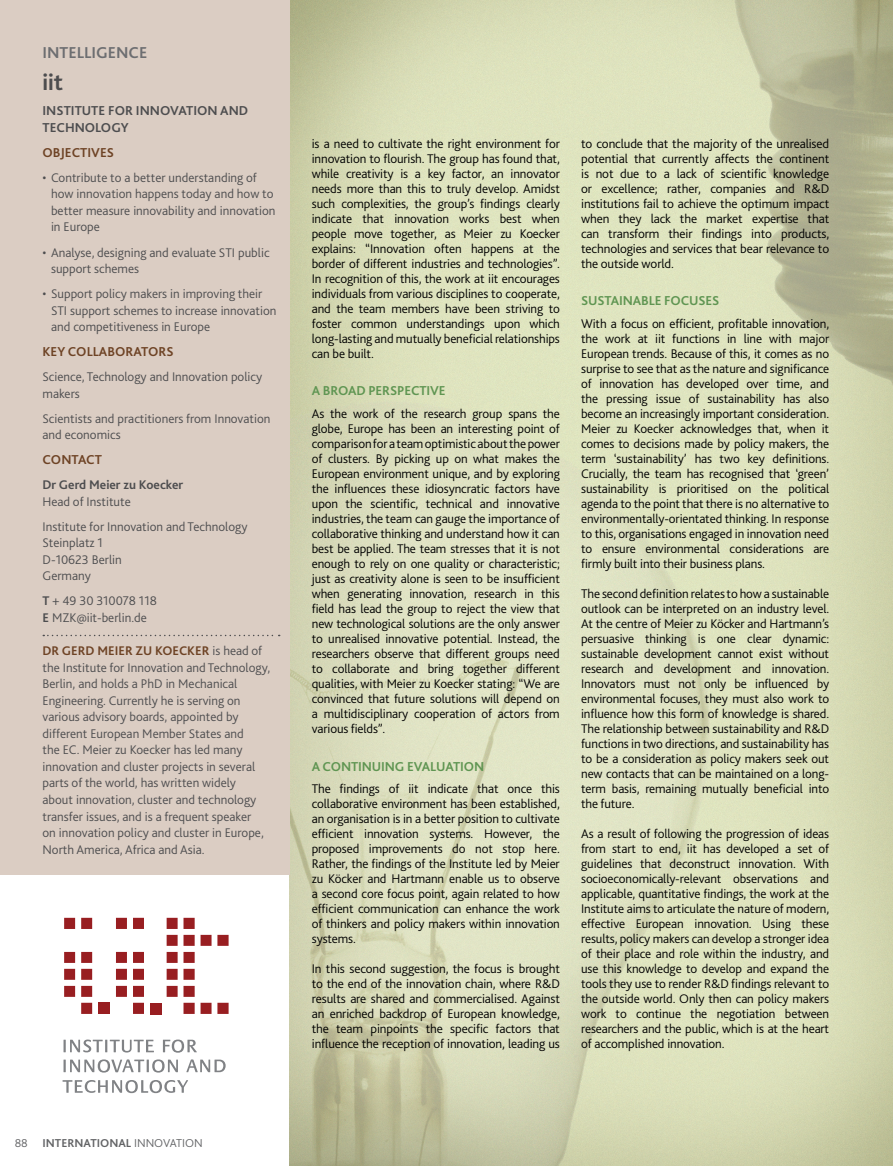
<style>
.page{position:relative;width:893px;height:1166px;background:#fff}
.page>*{position:absolute;margin:0;border:0;box-sizing:border-box;transform-origin:0 0}
.t1{font:700 24px "Bliss 2";color:#4d4d4f}
.t2{font:700 16.5px "Bliss 2";color:#6d6e71}
.t3{font:700 13.5px "Bliss 2";letter-spacing:-.01em;color:#5f9552}
.t4{font:700 13.5px/16.5px "Bliss 2";color:#4d4d4f}
.t5{font:700 13.5px "Bliss 2";color:#6e4325}
.t6{font:300 13.2px/15px "Bliss 2";letter-spacing:-.01em;color:#000;text-align:justify}
.t7{font:300 13.2px/16.5px "Bliss 2";color:#4d4d4f}
.t8{font:700 13.2px/16.5px "Bliss 2";color:#4d4d4f}
.t9{font:700 12px "Bliss 2";color:#636466}
.s1{font-weight:300}
.s2{font-weight:700}
.s3{font-weight:700;color:#6e4325}
</style>
<div class="page">
<img style="left:290px;top:0;width:603px;height:1165px">
<div style="left:0;top:0;width:290px;height:874px;background:#dbcdc3"></div>
<svg style="left:43px;top:634px;width:237px;height:2px"></svg>
<svg style="left:64px;top:1039px;width:90px;height:13px"></svg>
<svg style="left:163px;top:1039px;width:34px;height:13px"></svg>
<svg style="left:64px;top:1059px;width:114px;height:13px"></svg>
<svg style="left:186px;top:1059px;width:40px;height:12px"></svg>
<svg style="left:63px;top:1080px;width:125px;height:12px"></svg>
<svg style="left:64px;top:917px;width:28px;height:96px"></svg>
<svg style="left:116px;top:917px;width:28px;height:96px"></svg>
<svg style="left:167px;top:917px;width:62px;height:96px"></svg>
<div style="left:98px;top:1002px;width:11px;height:11px;background:#981e21"></div>
<div style="left:150px;top:1002px;width:11px;height:11px;background:#981e21"></div>
<p class="t2" style="left:43px;top:46px;width:106px">INTELLIGENCE</p>
<p class="t1" style="left:43px;top:73px;width:22px">iit</p>
<p class="t4" style="left:43px;top:104px;width:207px">INSTITUTE FOR INNOVATION AND<br>TECHNOLOGY</p>
<p class="t5" style="left:43px;top:147px;width:73px">OBJECTIVES</p>
<p class="t7" style="left:51px;top:170px;width:226px;text-indent:-9px">• Contribute to a better understanding of how innovation happens today and how to better measure innovability and innovation in Europe</p>
<p class="t7" style="left:51px;top:245px;width:220px;text-indent:-9px">• Analyse, designing and evaluate STI public support schemes</p>
<p class="t7" style="left:51px;top:286px;width:227px;text-indent:-9px">• Support policy makers in improving their<br>STI support schemes to increase innovation and competitiveness in Europe</p>
<p class="t5" style="left:43px;top:346px;width:133px">KEY COLLABORATORS</p>
<p class="t7" style="left:43px;top:369px;width:221px">Science, Technology and Innovation policy makers</p>
<p class="t7" style="left:43px;top:411px;width:229px">Scientists and practitioners from Innovation and economics</p>
<p class="t5" style="left:43px;top:454px;width:61px">CONTACT</p>
<p class="t8" style="left:43px;top:477px;width:142px">Dr Gerd Meier zu Koecker<br><span class="s1">Head of Institute</span></p>
<p class="t7" style="left:43px;top:519px;width:207px">Institute for Innovation and Technology<br>Steinplatz 1<br>D-10623 Berlin<br>Germany</p>
<p class="t7" style="left:43px;top:593px;width:116px"><span class="s2">T</span> + 49 30 310078 118<br><span class="s2">E</span> MZK@iit-berlin.de</p>
<p class="t7" style="left:43px;top:643px;width:229px"><span class="s3">DR GERD MEIER ZU KOECKER</span> is head of the Institute for Innovation and Technology, Berlin, and holds a PhD in Mechanical Engineering. Currently he is serving on various advisory boards, appointed by different European Member States and<br>the EC. Meier zu Koecker has led many innovation and cluster projects in several parts of the world, has written widely<br>about innovation, cluster and technology transfer issues, and is a frequent speaker<br>on innovation policy and cluster in Europe, North America, Africa and Asia.</p>
<p class="t9" style="left:15px;top:1137px;width:190px"><span class="s1">88</span> INTERNATIONAL <span class="s1">INNOVATION</span></p>
<p class="t6" style="left:312px;top:137px;width:250px">is a need to cultivate the right environment for innovation to flourish. The group has found that, while creativity is a key factor, an innovator needs more than this to truly develop. Amidst such complexities, the group’s findings clearly indicate that innovation works best when people move together, as Meier zu Koecker explains: “Innovation often happens at the border of different industries and technologies”.<br>In recognition of this, the work at iit encourages individuals from various disciplines to cooperate, and the team members have been striving to foster common understandings upon which long-lasting and mutually beneficial relationships can be built.</p>
<p class="t3" style="left:312px;top:385px;width:135px">A BROAD PERSPECTIVE</p>
<p class="t6" style="left:312px;top:407px;width:250px">As the work of the research group spans the globe, Europe has been an interesting point of comparison for a team optimistic about the power of clusters. By picking up on what makes the European environment unique, and by exploring the influences these idiosyncratic factors have upon the scientific, technical and innovative industries, the team can gauge the importance of collaborative thinking and understand how it can best be applied. The team stresses that it is not enough to rely on one quality or characteristic; just as creativity alone is seen to be insufficient when generating innovation, research in this field has lead the group to reject the view that new technological solutions are the only answer to unrealised innovative potential. Instead, the researchers observe that different groups need to collaborate and bring together different qualities, with Meier zu Koecker stating: “We are convinced that future solutions will depend on a multidisciplinary cooperation of actors from various fields”.</p>
<p class="t3" style="left:312px;top:760px;width:174px">A CONTINUING EVALUATION</p>
<p class="t6" style="left:312px;top:782px;width:250px">The findings of iit indicate that once this collaborative environment has been established, an organisation is in a better position to cultivate efficient innovation systems. However, the proposed improvements do not stop here.<br>Rather, the findings of the Institute led by Meier zu Köcker and Hartmann enable us to observe a second core focus point, again related to how efficient communication can enhance the work of thinkers and policy makers within innovation systems.</p>
<p class="t6" style="left:312px;top:962px;width:250px">In this second suggestion, the focus is brought to the end of the innovation chain, where R&amp;D results are shared and commercialised. Against an enriched backdrop of European knowledge, the team pinpoints the specific factors that influence the reception of innovation, leading us</p>
<p class="t6" style="left:581px;top:137px;width:250px">to conclude that the majority of the unrealised potential that currently affects the continent is not due to a lack of scientific knowledge or excellence; rather, companies and R&amp;D institutions fail to achieve the optimum impact when they lack the market expertise that can transform their findings into products, technologies and services that bear relevance to the outside world.</p>
<p class="t3" style="left:581px;top:295px;width:140px">SUSTAINABLE FOCUSES</p>
<p class="t6" style="left:581px;top:317px;width:250px">With a focus on efficient, profitable innovation, the work at iit functions in line with major European trends. Because of this, it comes as no surprise to see that as the nature and significance of innovation has developed over time, and the pressing issue of sustainability has also become an increasingly important consideration.<br>Meier zu Koecker acknowledges that, when it comes to decisions made by policy makers, the term ‘sustainability’ has two key definitions.<br>Crucially, the team has recognised that ‘green’ sustainability is prioritised on the political agenda to the point that there is no alternative to environmentally-orientated thinking. In response to this, organisations engaged in innovation need to ensure environmental considerations are firmly built into their business plans.</p>
<p class="t6" style="left:581px;top:587px;width:250px">The second definition relates to how a sustainable outlook can be interpreted on an industry level.<br>At the centre of Meier zu Köcker and Hartmann’s persuasive thinking is one clear dynamic: sustainable development cannot exist without research and development and innovation.<br>Innovators must not only be influenced by environmental focuses, they must also work to influence how this form of knowledge is shared.<br>The relationship between sustainability and R&amp;D functions in two directions, and sustainability has to be a consideration as policy makers seek out new contacts that can be maintained on a long&shy;term basis, remaining mutually beneficial into the future.</p>
<p class="t6" style="left:581px;top:827px;width:250px">As a result of following the progression of ideas from start to end, iit has developed a set of guidelines that deconstruct innovation. With socioeconomically-relevant observations and applicable, quantitative findings, the work at the Institute aims to articulate the nature of modern, effective European innovation. Using these results, policy makers can develop a stronger idea of their place and role within the industry, and use this knowledge to develop and expand the tools they use to render R&amp;D findings relevant to the outside world. Only then can policy makers work to continue the negotiation between researchers and the public, which is at the heart of accomplished innovation.</p>
</div>
